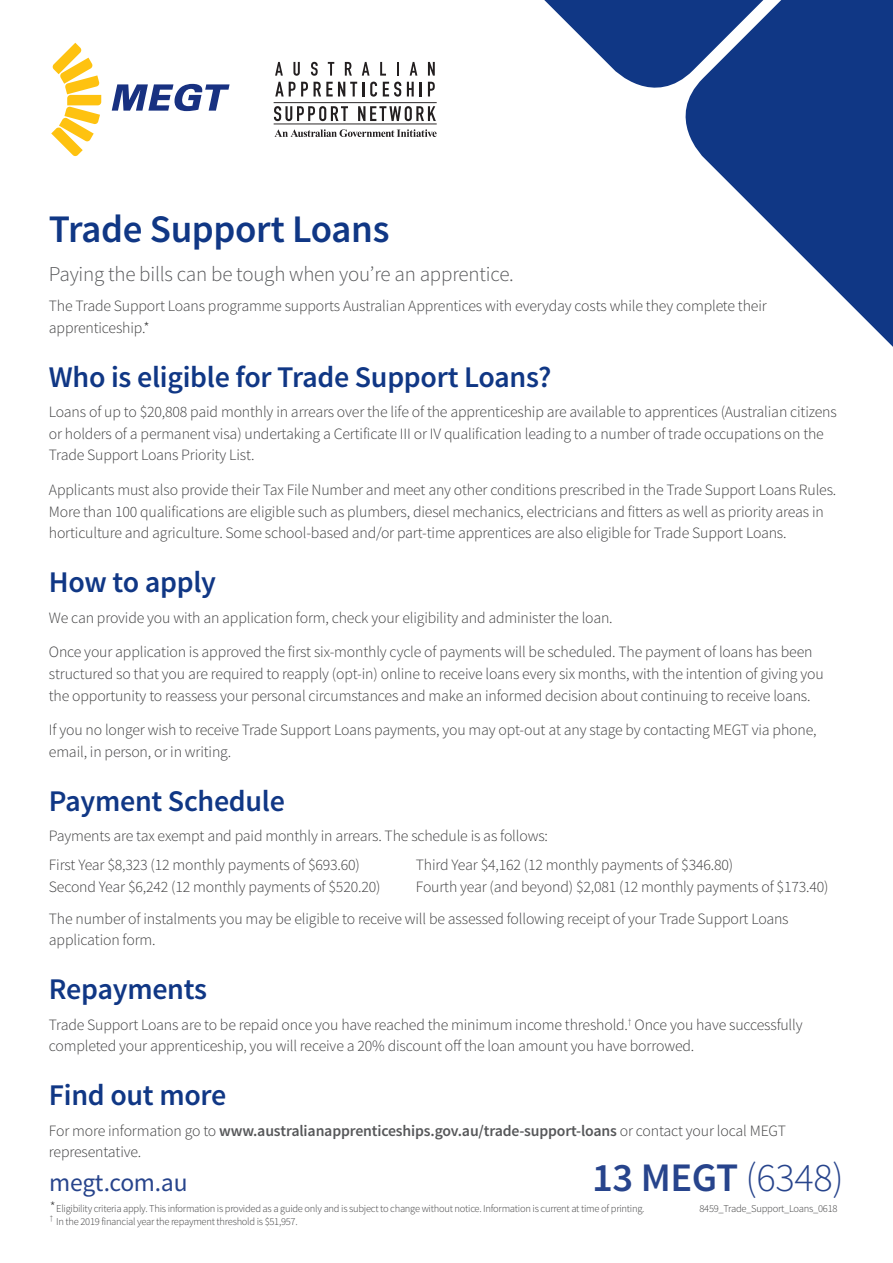
<style>
.page{position:relative;width:893px;height:1263px;background:#fff}
.page>*{position:absolute;margin:0;border:0;box-sizing:border-box;transform-origin:0 0}
.t1{font:600 40.5px "Source Sans Pro";letter-spacing:-.01em;color:#27448c}
.t2{font:600 39px "Source Sans Pro";letter-spacing:-.01em;color:#103785}
.t3{font:600 30px "Source Sans Pro";letter-spacing:-.01em;color:#103785}
.t4{font:25.5px "Source Sans Pro";letter-spacing:-.01em;color:#27448c}
.t5{font:300 21px "Source Sans Pro";letter-spacing:-.01em;color:#57585a}
.t6{font:300 15.75px/21.8px "Source Sans Pro";letter-spacing:-.01em;color:#3e3e3f}
.t7{font:300 10.5px/13.5px "Source Sans Pro";letter-spacing:-.025em;color:#3e3e3f}
.s1{font-weight:600;color:#57585a}
.s2{font-weight:300}
.s3{font-size:15px}
</style>
<div class="page">
<svg style="left:51px;top:43px;width:50px;height:113px"></svg>
<svg style="left:112px;top:84px;width:118px;height:27px"></svg>
<svg style="left:275px;top:62px;width:8px;height:14px"></svg>
<svg style="left:293px;top:62px;width:7px;height:14px"></svg>
<svg style="left:311px;top:62px;width:7px;height:14px"></svg>
<svg style="left:328px;top:62px;width:6px;height:14px"></svg>
<svg style="left:345px;top:62px;width:7px;height:14px"></svg>
<svg style="left:362px;top:62px;width:8px;height:14px"></svg>
<svg style="left:380px;top:62px;width:6px;height:14px"></svg>
<svg style="left:397px;top:62px;width:2px;height:14px"></svg>
<svg style="left:410px;top:62px;width:7px;height:14px"></svg>
<svg style="left:428px;top:62px;width:7px;height:14px"></svg>
<svg style="left:274px;top:82px;width:163px;height:55px"></svg>
<svg style="left:544px;top:0;width:120px;height:88px"></svg>
<svg style="left:664px;top:0;width:229px;height:347px;fill:#103785"></svg>
<h2 class="t2" style="left:49px;top:204px;width:342px">Trade Support Loans</h2>
<h3 class="t5" style="left:49px;top:261px;width:466px">Paying the bills can be tough when you’re an apprentice.</h3>
<p class="t6" style="left:49px;top:295px;width:719px">The Trade Support Loans programme supports Australian Apprentices with everyday costs while they complete their apprenticeship.*</p>
<h3 class="t3" style="left:49px;top:358px;width:504px">Who is eligible for Trade Support Loans?</h3>
<p class="t6" style="left:49px;top:401px;width:789px">Loans of up to $20,808 paid monthly in arrears over the life of the apprenticeship are available to apprentices (Australian citizens or holders of a permanent visa) undertaking a Certificate III or IV qualification leading to a number of trade occupations on the<br>Trade Support Loans Priority List.</p>
<p class="t6" style="left:49px;top:479px;width:789px">Applicants must also provide their Tax File Number and meet any other conditions prescribed in the Trade Support Loans Rules.<br>More than 100 qualifications are eligible such as plumbers, diesel mechanics, electricians and fitters as well as priority areas in horticulture and agriculture. Some school-based and/or part-time apprentices are also eligible for Trade Support Loans.</p>
<h3 class="t3" style="left:49px;top:563px;width:169px">How to apply</h3>
<p class="t6" style="left:49px;top:600px;width:765px;line-height:34.5px">We can provide you with an application form, check your eligibility and administer the loan.<br>Once your application is approved the first six-monthly cycle of payments will be scheduled. The payment of loans has been</p>
<p class="t6" style="left:49px;top:663px;width:776px">structured so that you are required to reapply (opt-in) online to receive loans every six months, with the intention of giving you the opportunity to reassess your personal circumstances and make an informed decision about continuing to receive loans.</p>
<p class="t6" style="left:49px;top:719px;width:769px">If you no longer wish to receive Trade Support Loans payments, you may opt-out at any stage by contacting MEGT via phone, email, in person, or in writing.</p>
<h3 class="t3" style="left:49px;top:782px;width:238px">Payment Schedule</h3>
<p class="t6" style="left:49px;top:825px;width:501px">Payments are tax exempt and paid monthly in arrears. The schedule is as follows:</p>
<p class="t6" style="left:49px;top:854px;width:333px">First Year $8,323 (12 monthly payments of $693.60)<br>Second Year $6,242 (12 monthly payments of $520.20)</p>
<p class="t6" style="left:416px;top:854px;width:414px">Third Year $4,162 (12 monthly payments of $346.80)<br>Fourth year (and beyond) $2,081 (12 monthly payments of $173.40)</p>
<p class="t6" style="left:49px;top:907px;width:741px">The number of instalments you may be eligible to receive will be assessed following receipt of your Trade Support Loans application form.</p>
<h3 class="t3" style="left:49px;top:970px;width:160px">Repayments</h3>
<p class="t6" style="left:49px;top:1013px;width:755px">Trade Support Loans are to be repaid once you have reached the minimum income threshold.<sup>†</sup> Once you have successfully completed your apprenticeship, you will receive a 20% discount off the loan amount you have borrowed.</p>
<h3 class="t3" style="left:49px;top:1076px;width:179px">Find out more</h3>
<p class="t6" style="left:49px;top:1119px;width:738px">For more information go to <span class="s1">www.australianapprenticeships.gov.au/trade-support-loans</span> or contact your local MEGT representative.</p>
<h1 class="t1" style="left:592px;top:1152px;width:253px">13 MEGT <span class="s2">(6348)</span></h1>
<p class="t7" style="left:50px;top:1201px;width:596px"><span class="s3">*</span>Eligibility criteria apply. This information is provided as a guide only and is subject to change without notice. Information is current at time of printing. <sup>†</sup> In the 2019 financial year the repayment threshold is $51,957.</p>
<h3 class="t4" style="left:49px;top:1166px;width:140px">megt.com.au</h3>
<p class="t7" style="left:699px;top:1201px;width:139px">8459_Trade_Support_Loans_0618</p>
</div>
